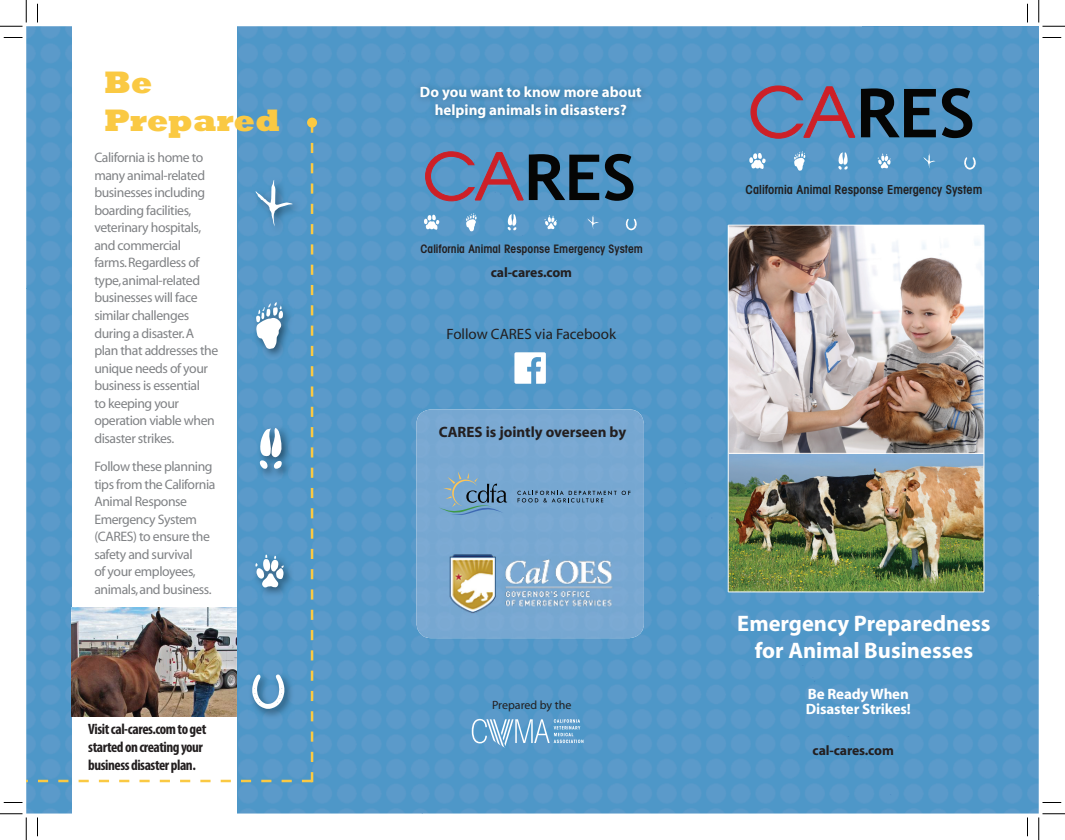
<style>
.page{position:relative;width:1065px;height:840px;background:#fff}
.page>*{position:absolute;margin:0;border:0;box-sizing:border-box;transform-origin:0 0}
.t1{font:700 67.62px "Trebuchet MS";color:#050504;scale:1.04 1}
.t2{font:700 63.5px "Trebuchet MS";color:#050504;scale:1.04 1}
.t3{font:800 31.25px "Astute Black S Si";color:#fac943}
.t4{font:700 22.5px/27px "Myriad";color:#fff;text-align:center}
.t5{font:700 15px/15px "Myriad";color:#fff}
.t6{font:700 condensed 15px/18px "Myriad Pro";letter-spacing:-.03em;color:#231f20}
.t7{font:700 15px "Myriad";color:#231f20}
.t8{font:15px "Myriad";color:#231f20}
.t9{font:13.75px/17.5px "Myriad";letter-spacing:-.03em;color:#808285}
.t10{font:700 13.75px "Myriad";letter-spacing:-.01em;color:#231f20}
.t11{font:600 condensed 12.5px "Avant Garde";color:#231f20}
.t12{font:12px "Myriad";color:#231f20}
.t13{font:600 condensed 11.75px "Avant Garde";color:#231f20}
.s1{font-family:"Avant Garde";font-weight:400;font-size:64.25px;color:#cd2027}
.s2{font-family:"Avant Garde";font-weight:400;font-size:68.38px;color:#cd2027}
</style>
<div class="page">
<div style="left:26px;top:289px;width:396px;height:525px;background:#5698c9"></div>
<div style="left:26px;top:26px;width:1013px;height:263px;background:#5698c9"></div>
<div style="left:422px;top:596px;width:617px;height:218px;background:#5598c8"></div>
<div style="left:422px;top:288px;width:617px;height:131px;background:#5598c8"></div>
<img style="left:644px;top:419px;width:395px;height:177px">
<div style="left:416px;top:409px;width:228px;height:229px;background:#78a8d2"></div>
<img style="left:729px;top:226px;width:255px;height:366px">
<hr style="left:728px;top:592px;width:256px;height:1px;background:#fff">
<hr style="left:984px;top:453px;width:1px;height:139px;background:#fff">
<hr style="left:728px;top:453px;width:1px;height:139px;background:#fff">
<hr style="left:728px;top:453px;width:256px;height:1px;background:#fff">
<hr style="left:984px;top:225px;width:1px;height:228px;background:#fff">
<hr style="left:728px;top:225px;width:256px;height:1px;background:#fff">
<hr style="left:728px;top:225px;width:1px;height:228px;background:#fff">
<img style="left:415px;top:80px;width:234px;height:46px">
<div style="left:72px;top:26px;width:164px;height:788px;background:#fff"></div>
<div style="left:307px;top:118px;width:10px;height:10px;background:#fac943;border-radius:50%"></div>
<svg style="left:26px;top:123px;width:287px;height:659px"></svg>
<svg style="left:626px;top:219px;width:11px;height:11px"></svg>
<svg style="left:425px;top:151px;width:99px;height:50px;background:#608cb8"></svg>
<svg style="left:507px;top:214px;width:10px;height:17px"></svg>
<svg style="left:588px;top:215px;width:11px;height:14px"></svg>
<svg style="left:466px;top:213px;width:11px;height:18px"></svg>
<svg style="left:545px;top:215px;width:12px;height:14px"></svg>
<svg style="left:424px;top:214px;width:15px;height:16px"></svg>
<svg style="left:964px;top:157px;width:12px;height:13px"></svg>
<svg style="left:751px;top:86px;width:104px;height:53px;background:#5f8cb9"></svg>
<svg style="left:838px;top:152px;width:10px;height:18px"></svg>
<svg style="left:923px;top:153px;width:12px;height:15px"></svg>
<svg style="left:794px;top:151px;width:11px;height:20px"></svg>
<svg style="left:878px;top:153px;width:13px;height:15px"></svg>
<svg style="left:749px;top:153px;width:17px;height:16px"></svg>
<svg style="left:439px;top:471px;width:68px;height:44px;background:#739dbd"></svg>
<svg style="left:517px;top:491px;width:113px;height:11px"></svg>
<img style="left:443px;top:553px;width:177px;height:61px">
<svg style="left:472px;top:719px;width:111px;height:29px;background:#79aed4"></svg>
<img style="left:72px;top:607px;width:164px;height:110px">
<svg style="left:514px;top:352px;width:32px;height:32px"></svg>
<svg style="left:4px;top:37px;width:18px;height:1px"></svg>
<svg style="left:1043px;top:37px;width:18px;height:1px"></svg>
<svg style="left:4px;top:802px;width:18px;height:1px"></svg>
<svg style="left:1043px;top:802px;width:18px;height:1px"></svg>
<svg style="left:37px;top:4px;width:1px;height:18px"></svg>
<svg style="left:37px;top:818px;width:1px;height:18px"></svg>
<svg style="left:1027px;top:4px;width:1px;height:18px"></svg>
<svg style="left:1027px;top:818px;width:1px;height:18px"></svg>
<svg style="left:0;top:0;width:27px;height:27px"></svg>
<svg style="left:0;top:814px;width:27px;height:26px"></svg>
<svg style="left:1039px;top:0;width:26px;height:27px"></svg>
<svg style="left:1039px;top:814px;width:26px;height:26px"></svg>
<p class="t3" style="left:104px;top:63px;width:50px">Be</p>
<p class="t3" style="left:104px;top:101px;width:178px">Prepared</p>
<p class="t9" style="left:94px;top:150px;width:126px">California is home to many animal-related businesses including boarding facilities, veterinary hospitals, and commercial<br>farms. Regardless of type, animal-related businesses will face similar challenges during a disaster. A plan that addresses the unique needs of your business is essential<br>to keeping your operation viable when disaster strikes.</p>
<p class="t9" style="left:94px;top:459px;width:123px">Follow these planning tips from the California<br>Animal Response<br>Emergency System (CARES) to ensure the safety and survival<br>of your employees, animals, and business.</p>
<p class="t6" style="left:88px;top:719px;width:120px">Visit cal-cares.com to get started on creating your business disaster plan.</p>
<p class="t5" style="left:420px;top:84px;width:223px;line-height:18px;text-align:center">Do you want to know more about helping animals in disasters?</p>
<p class="t2" style="left:423px;top:138px;width:207px"><span class="s1">CA</span>RES</p>
<p class="t13" style="left:420px;top:242px;width:224px">California Animal Response Emergency System</p>
<p class="t10" style="left:491px;top:265px;width:83px">cal-cares.com</p>
<p class="t8" style="left:447px;top:326px;width:171px">Follow CARES via Facebook</p>
<p class="t7" style="left:439px;top:424px;width:189px">CARES is jointly overseen by</p>
<p class="t12" style="left:492px;top:699px;width:81px">Prepared by the</p>
<p class="t1" style="left:748px;top:71px;width:220px"><span class="s2">CA</span>RES</p>
<p class="t11" style="left:745px;top:182px;width:239px">California Animal Response Emergency System</p>
<p class="t4" style="left:737px;top:611px;width:255px">Emergency Preparedness for Animal Businesses</p>
<p class="t5" style="left:806px;top:687px;width:106px">Be Ready When<br>Disaster Strikes!</p>
<p class="t10" style="left:813px;top:743px;width:83px">cal-cares.com</p>
</div>
